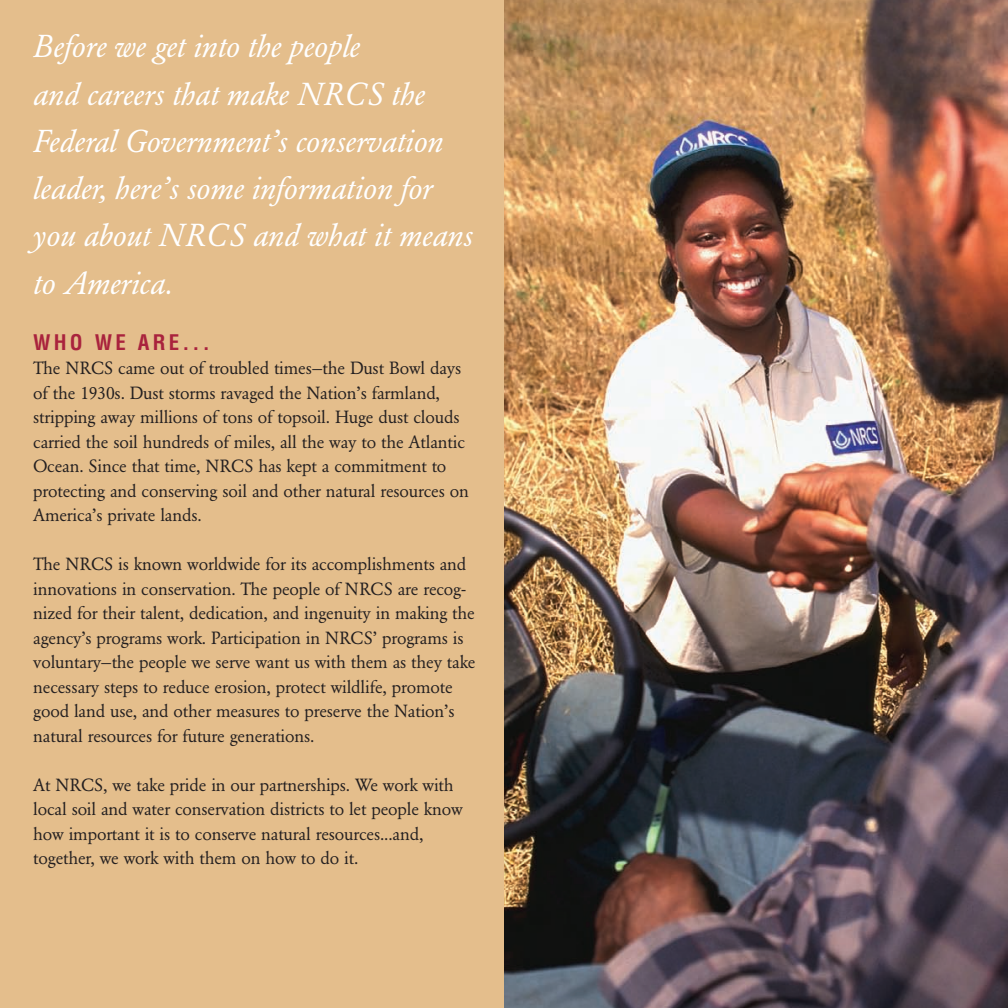
<style>
.page{position:relative;width:1008px;height:1008px;background:#fff}
.page>*{position:absolute;margin:0;border:0;box-sizing:border-box;transform-origin:0 0}
.t1{font:italic 31.5px/47.2px "Garamond BE";color:#fff}
.t2{font:700 condensed 21px "Helvetica";letter-spacing:.15em;color:#a9233d}
.t3{font:17.5px/24.5px "Garamond BE";letter-spacing:-.01em;color:#231f20}
</style>
<div class="page">
<img style="left:0;top:0;width:1008px;height:1008px">
<h1 class="t1" style="left:33px;top:25px;width:441px">Before we get into the people<br>and careers that make NRCS the<br>Federal Government’s conservation leader, here’s some information for you about NRCS and what it means to America.</h1>
<p class="t2" style="left:33px;top:334px;width:178px">WHO WE ARE...</p>
<p class="t3" style="left:33px;top:357px;width:437px">The NRCS came out of troubled times—the Dust Bowl days of the 1930s. Dust storms ravaged the Nation’s farmland, stripping away millions of tons of topsoil. Huge dust clouds carried the soil hundreds of miles, all the way to the Atlantic Ocean. Since that time, NRCS has kept a commitment to protecting and conserving soil and other natural resources on America’s private lands.</p>
<p class="t3" style="left:33px;top:553px;width:444px">The NRCS is known worldwide for its accomplishments and innovations in conservation. The people of NRCS are recog&shy;nized for their talent, dedication, and ingenuity in making the agency’s programs work. Participation in NRCS’ programs is voluntary—the people we serve want us with them as they take necessary steps to reduce erosion, protect wildlife, promote good land use, and other measures to preserve the Nation’s natural resources for future generations.</p>
<p class="t3" style="left:33px;top:774px;width:431px">At NRCS, we take pride in our partnerships. We work with local soil and water conservation districts to let people know how important it is to conserve natural resources...and, together, we work with them on how to do it.</p>
</div>
